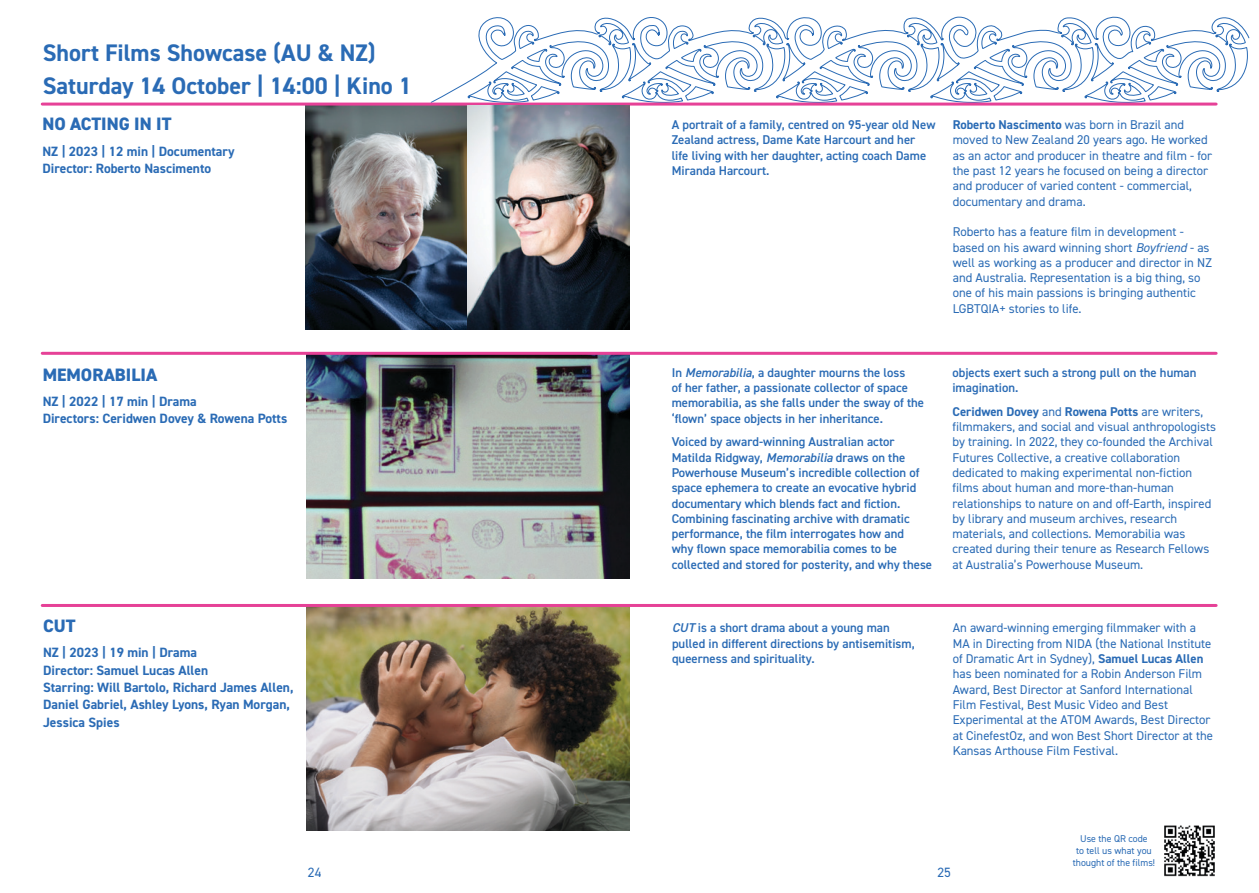
<style>
.page{position:relative;width:1259px;height:893px;background:#fff}
.page>*{position:absolute;margin:0;border:0;box-sizing:border-box;transform-origin:0 0}
.t1{font:700 24px "DIN2014";color:#2a6bb5}
.t2{font:800 18px "DIN2014";color:#2a6bb5}
.t3{font:700 13.5px/17.2px "DIN2014";color:#2a6bb5}
.t4{font:13.5px "DIN2014";color:#2a6bb5}
.t5{font:12.75px/15.3px "DIN2014";color:#2a6bb5}
.t6{font:600 12.75px/15.3px "DIN2014";color:#2a6bb5}
.t7{font:9.9px/11.9px "DIN2014";color:#2a6bb5;text-align:center}
.s1{font-weight:700}
.s2{font-style:italic}
</style>
<div class="page">
<img style="left:306px;top:355px;width:323px;height:224px">
<img style="left:306px;top:607px;width:323px;height:224px">
<hr style="left:42px;top:604px;width:1174px;height:3px;background:#e64197">
<hr style="left:42px;top:352px;width:1174px;height:3px;background:#e64197">
<img style="left:306px;top:106px;width:161px;height:223px">
<svg style="left:431px;top:16px;width:818px;height:87px"></svg>
<hr style="left:42px;top:103px;width:1174px;height:3px;background:#e64197">
<img style="left:467px;top:106px;width:162px;height:223px">
<img style="left:1164px;top:825px;width:51px;height:52px">
<p class="t1" style="left:43px;top:37px;width:334px">Short Films Showcase (AU &amp; NZ)</p>
<p class="t1" style="left:43px;top:69px;width:371px">Saturday 14 October | 14:00 | Kino 1</p>
<p class="t2" style="left:42px;top:112px;width:131px">NO ACTING IN IT</p>
<p class="t3" style="left:42px;top:142px;width:194px">NZ | 2023 | 12 min | Documentary</p>
<p class="t3" style="left:42px;top:159px;width:170px">Director: Roberto Nascimento</p>
<p class="t6" style="left:672px;top:117px;width:265px">A portrait of a family, centred on 95-year old New Zealand actress, Dame Kate Harcourt and her<br>life living with her daughter, acting coach Dame Miranda Harcourt.</p>
<p class="t5" style="left:952px;top:117px;width:261px"><span class="s1">Roberto Nascimento</span> was born in Brazil and moved to New Zealand 20 years ago. He worked as an actor and producer in theatre and film - for the past 12 years he focused on being a director and producer of varied content - commercial, documentary and drama.</p>
<p class="t5" style="left:952px;top:224px;width:261px">Roberto has a feature film in development - based on his award winning short <span class="s2">Boyfriend</span> - as well as working as a producer and director in NZ and Australia. Representation is a big thing, so one of his main passions is bringing authentic LGBTQIA+ stories to life.</p>
<p class="t2" style="left:43px;top:363px;width:116px">MEMORABILIA</p>
<p class="t3" style="left:43px;top:393px;width:156px">NZ | 2022 | 17 min | Drama</p>
<p class="t3" style="left:43px;top:410px;width:246px">Directors: Ceridwen Dovey &amp; Rowena Potts</p>
<p class="t6" style="left:672px;top:364px;width:254px">In <span class="s2">Memorabilia</span>, a daughter mourns the loss<br>of her father, a passionate collector of space memorabilia, as she falls under the sway of the ‘flown’ space objects in her inheritance.</p>
<p class="t6" style="left:672px;top:434px;width:262px">Voiced by award-winning Australian actor Matilda Ridgway, <span class="s2">Memorabilia</span> draws on the Powerhouse Museum’s incredible collection of space ephemera to create an evocative hybrid documentary which blends fact and fiction.<br>Combining fascinating archive with dramatic performance, the film interrogates how and<br>why flown space memorabilia comes to be collected and stored for posterity, and why these</p>
<p class="t6" style="left:952px;top:364px;width:245px">objects exert such a strong pull on the human imagination.</p>
<p class="t5" style="left:952px;top:403px;width:265px"><span class="s1">Ceridwen Dovey</span> and <span class="s1">Rowena Potts</span> are writers, filmmakers, and social and visual anthropologists by training. In 2022, they co-founded the Archival Futures Collective, a creative collaboration dedicated to making experimental non-fiction films about human and more-than-human relationships to nature on and off-Earth, inspired by library and museum archives, research materials, and collections. Memorabilia was created during their tenure as Research Fellows at Australia’s Powerhouse Museum.</p>
<p class="t2" style="left:43px;top:614px;width:34px">CUT</p>
<p class="t3" style="left:43px;top:644px;width:156px">NZ | 2023 | 19 min | Drama</p>
<p class="t3" style="left:43px;top:661px;width:166px">Director: Samuel Lucas Allen</p>
<p class="t3" style="left:43px;top:678px;width:252px">Starring: Will Bartolo, Richard James Allen,<br>Daniel Gabriel, Ashley Lyons, Ryan Morgan,<br>Jessica Spies</p>
<p class="t6" style="left:672px;top:620px;width:244px"><span class="s2">CUT</span> is a short drama about a young man pulled in different directions by antisemitism, queerness and spirituality.</p>
<p class="t5" style="left:952px;top:620px;width:262px">An award-winning emerging filmmaker with a MA in Directing from NIDA (the National Institute of Dramatic Art in Sydney), <span class="s1">Samuel Lucas Allen </span>has been nominated for a Robin Anderson Film Award, Best Director at Sanford International Film Festival, Best Music Video and Best Experimental at the ATOM Awards, Best Director at CinefestOz, and won Best Short Director at the Kansas Arthouse Film Festival.</p>
<p class="t4" style="left:308px;top:864px;width:15px">24</p>
<p class="t4" style="left:937px;top:864px;width:15px">25</p>
<p class="t7" style="left:1072px;top:832px;width:84px">Use the QR code<br>to tell us what you thought of the films!</p>
</div>
